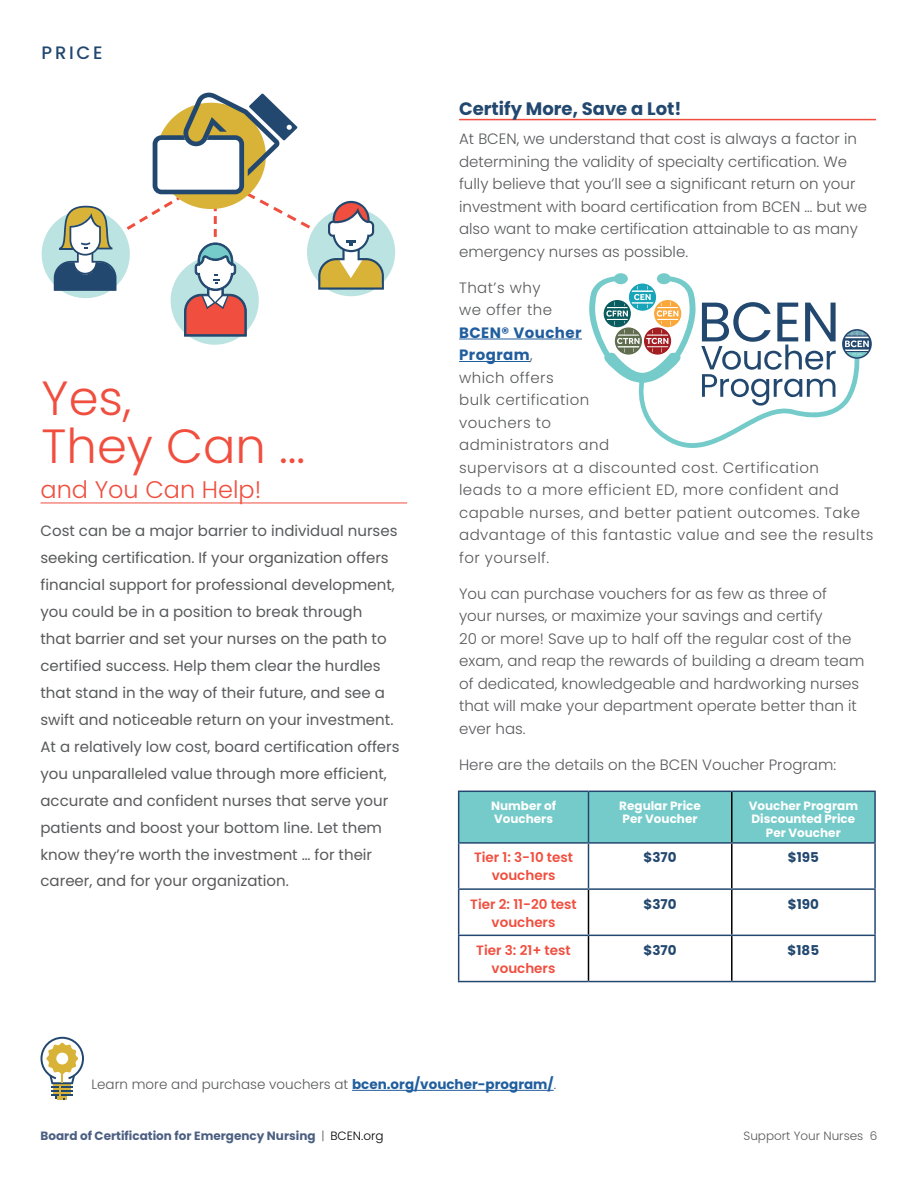
<style>
.page{position:relative;width:918px;height:1188px;background:#fff}
.page>*{position:absolute;margin:0;border:0;box-sizing:border-box;transform-origin:0 0}
.t1{font:300 48px/48px "Poppins";color:#f04e3e}
.t2{font:300 24px "Poppins";color:#f04e3e}
.t3{font:700 18px "Poppins";color:#23486f}
.t4{font:500 18px "Poppins";letter-spacing:.15em;color:#23486f}
.t5{font:300 15px/22.5px "Poppins";color:#58595b}
.t6{font:15px/27px "Poppins";color:#58595b}
.t7{font:300 15px/22.5px "Poppins";letter-spacing:.03em;color:#58595b}
.t8{font:600 13.5px/18px "Poppins";color:#f04e3e;text-align:center}
.t9{font:300 13.5px "Poppins";color:#58595b}
.t10{font:700 13.5px "Poppins";color:#23486f}
.t11{font:700 12px/13.5px "Poppins";color:#fff}
.t12{font:700 12px "Poppins";color:#4c5f82}
.t13{font:300 12px "Poppins";color:#58595b}
.s1{font-weight:700;color:#215e9e}
.s2{font-weight:300;color:#58595b}
.s3{font-weight:300;color:#000}
</style>
<div class="page">
<hr style="left:352px;top:1090px;width:202px;height:1px;background:#215e9e">
<svg style="left:40px;top:1037px;width:44px;height:63px"></svg>
<hr style="left:61px;top:1059px;width:2px;height:24px;background:#d8b337">
<div style="left:56px;top:1053px;width:12px;height:11px;background:#fff;border-radius:50%"></div>
<hr style="left:40px;top:503px;width:367px;height:1px;background:#f04e3e">
<div style="left:42px;top:210px;width:88px;height:88px;background:#bae3e1;border-radius:50%"></div>
<div style="left:171px;top:257px;width:88px;height:88px;background:#bae3e1;border-radius:50%"></div>
<svg style="left:54px;top:206px;width:62px;height:85px"></svg>
<div style="left:307px;top:208px;width:88px;height:88px;background:#bae3e1;border-radius:50%"></div>
<svg style="left:123px;top:92px;width:261px;height:245px"></svg>
<hr style="left:459px;top:119px;width:417px;height:1px;background:#f04e3e">
<hr style="left:459px;top:339px;width:123px;height:1px;background:#215e9e">
<hr style="left:459px;top:361px;width:71px;height:1px;background:#215e9e">
<svg style="left:589px;top:273px;width:283px;height:175px"></svg>
<div style="left:459px;top:792px;width:415px;height:50px;background:#74cbc9"></div>
<hr style="left:731px;top:792px;width:2px;height:50px;background:#000">
<hr style="left:731px;top:844px;width:2px;height:44px;background:#000">
<hr style="left:588px;top:890px;width:1px;height:45px;background:#000">
<hr style="left:731px;top:890px;width:2px;height:45px;background:#000">
<hr style="left:588px;top:936px;width:1px;height:45px;background:#000">
<hr style="left:731px;top:936px;width:2px;height:45px;background:#000">
<hr style="left:588px;top:888px;width:144px;height:2px;background:#23486f">
<hr style="left:732px;top:888px;width:144px;height:2px;background:#23486f">
<hr style="left:458px;top:935px;width:130px;height:1px;background:#23486f">
<hr style="left:588px;top:935px;width:144px;height:1px;background:#23486f">
<hr style="left:732px;top:935px;width:144px;height:1px;background:#23486f">
<hr style="left:588px;top:792px;width:1px;height:50px;background:#23486f">
<hr style="left:588px;top:844px;width:1px;height:44px;background:#23486f">
<hr style="left:458px;top:888px;width:130px;height:2px;background:#23486f">
<hr style="left:458px;top:844px;width:1px;height:44px;background:#23486f">
<hr style="left:874px;top:844px;width:2px;height:44px;background:#23486f">
<hr style="left:458px;top:890px;width:1px;height:45px;background:#23486f">
<hr style="left:874px;top:890px;width:2px;height:45px;background:#23486f">
<hr style="left:458px;top:936px;width:1px;height:45px;background:#23486f">
<hr style="left:874px;top:936px;width:2px;height:45px;background:#23486f">
<hr style="left:458px;top:981px;width:130px;height:1px;background:#23486f">
<hr style="left:588px;top:981px;width:144px;height:1px;background:#23486f">
<hr style="left:732px;top:981px;width:144px;height:1px;background:#23486f">
<hr style="left:458px;top:791px;width:130px;height:1px;background:#23486f">
<hr style="left:458px;top:792px;width:1px;height:50px;background:#23486f">
<hr style="left:588px;top:791px;width:144px;height:1px;background:#23486f">
<hr style="left:732px;top:791px;width:144px;height:1px;background:#23486f">
<hr style="left:874px;top:792px;width:2px;height:50px;background:#23486f">
<hr style="left:458px;top:842px;width:130px;height:2px;background:#23486f">
<hr style="left:588px;top:842px;width:144px;height:2px;background:#23486f">
<hr style="left:732px;top:842px;width:144px;height:2px;background:#23486f">
<p class="t4" style="left:42px;top:43px;width:62px">PRICE</p>
<h1 class="t1" style="left:42px;top:374px;width:265px">Yes,<br>They Can ...</h1>
<h2 class="t2" style="left:40px;top:476px;width:222px">and You Can Help!</h2>
<p class="t6" style="left:40px;top:517px;width:361px">Cost can be a major barrier to individual nurses seeking certification. If your organization offers financial support for professional development, you could be in a position to break through<br>that barrier and set your nurses on the path to certified success. Help them clear the hurdles that stand in the way of their future, and see a swift and noticeable return on your investment.<br>At a relatively low cost, board certification offers you unparalleled value through more efficient, accurate and confident nurses that serve your patients and boost your bottom line. Let them know they’re worth the investment … for their career, and for your organization.</p>
<p class="t3" style="left:459px;top:98px;width:224px">Certify More, Save a Lot!</p>
<p class="t5" style="left:459px;top:128px;width:410px">At BCEN, we understand that cost is always a factor in determining the validity of specialty certification. We fully believe that you’ll see a significant return on your investment with board certification from BCEN … but we also want to make certification attainable to as many emergency nurses as possible.</p>
<p class="t7" style="left:459px;top:276px;width:95px">That’s why we offer the</p>
<p class="t7" style="left:459px;top:321px;width:416px"><span class="s1">BCEN® Voucher<br>Program</span>,<br>which offers<br>bulk certification<br>vouchers to<br>administrators and<br>supervisors at a discounted cost. Certification<br>leads to a more efficient ED, more confident and capable nurses, and better patient outcomes. Take advantage of this fantastic value and see the results for yourself.</p>
<p class="t5" style="left:459px;top:582px;width:407px">You can purchase vouchers for as few as three of<br>your nurses, or maximize your savings and certify<br>20 or more! Save up to half off the regular cost of the exam, and reap the rewards of building a dream team of dedicated, knowledgeable and hardworking nurses that will make your department operate better than it ever has.</p>
<p class="t5" style="left:459px;top:753px;width:379px">Here are the details on the BCEN Voucher Program:</p>
<p class="t11" style="left:491px;top:799px;width:67px">Number of<br>Vouchers</p>
<p class="t11" style="left:619px;top:799px;width:83px">Regular Price<br>Per Voucher</p>
<p class="t11" style="left:749px;top:799px;width:111px;text-align:center">Voucher Program<br>Discounted Price<br>Per Voucher</p>
<p class="t8" style="left:474px;top:849px;width:101px">Tier 1: 3-10 test vouchers</p>
<p class="t10" style="left:644px;top:850px;width:35px">$370</p>
<p class="t10" style="left:788px;top:850px;width:33px">$195</p>
<p class="t8" style="left:470px;top:895px;width:108px">Tier 2: 11-20 test vouchers</p>
<p class="t10" style="left:644px;top:896px;width:35px">$370</p>
<p class="t10" style="left:788px;top:896px;width:33px">$190</p>
<p class="t8" style="left:476px;top:941px;width:96px">Tier 3: 21+ test vouchers</p>
<p class="t10" style="left:644px;top:942px;width:35px">$370</p>
<p class="t10" style="left:788px;top:942px;width:33px">$185</p>
<p class="t9" style="left:91px;top:1076px;width:466px">Learn more and purchase vouchers at <span class="s1">bcen.org/voucher-program/</span>.</p>
<p class="t12" style="left:41px;top:1129px;width:344px">Board of Certification for Emergency Nursing <span class="s2">|</span> <span class="s3">BCEN.org</span></p>
<p class="t13" style="left:744px;top:1129px;width:135px">Support Your Nurses 6</p>
</div>
